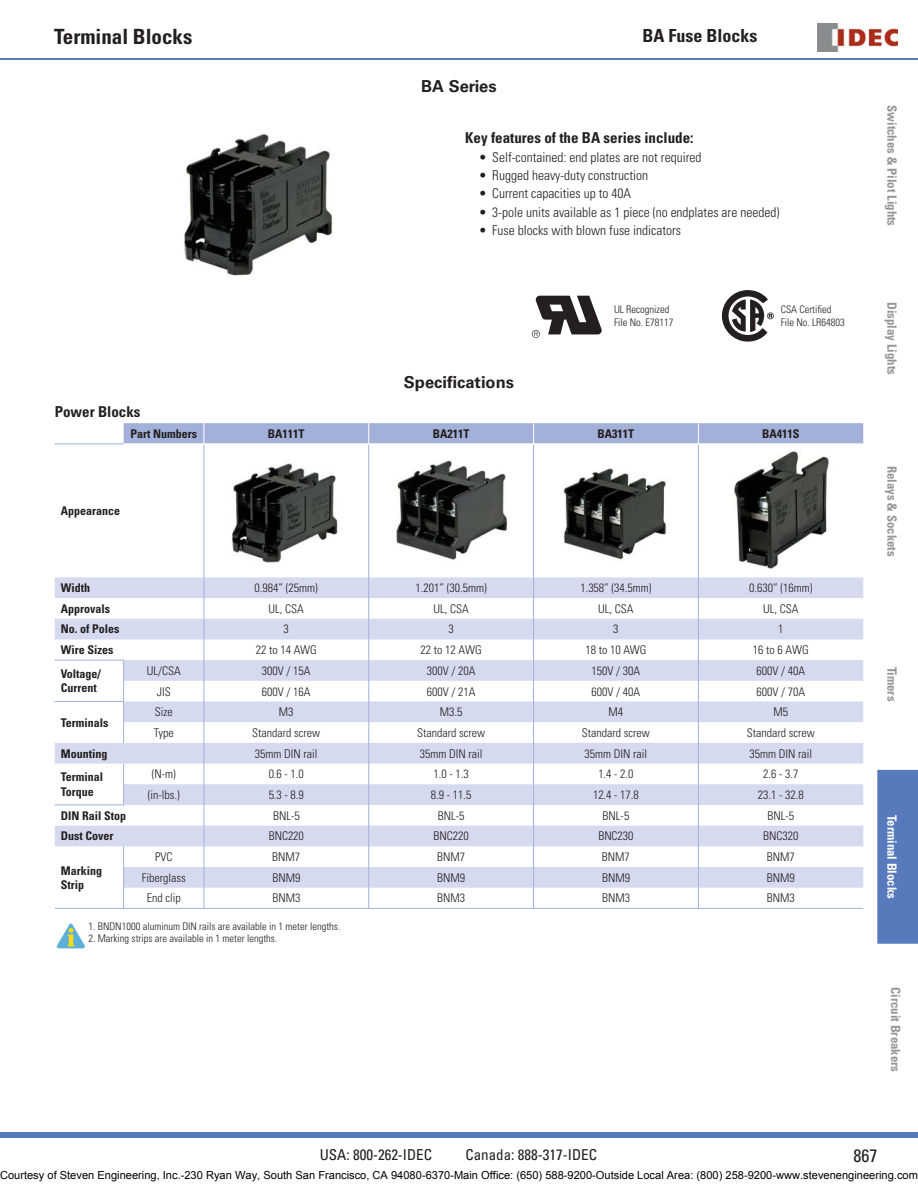
<style>
.page{position:relative;width:918px;height:1188px;background:#fff}
.page>*{position:absolute;margin:0;border:0;box-sizing:border-box;transform-origin:0 0}
.t1{font:700 condensed 21px "Univers LT Std";color:#231f20}
.t2{font:700 condensed 18px "Univers LT Std";color:#231f20}
.t3{font:condensed 18px "Univers LT Std";color:#231f20}
.t4{font:700 16.5px "Univers LT Std";color:#231f20}
.t5{font:700 condensed 15px "Univers LT Std";color:#231f20}
.t6{font:condensed 15px "Univers LT Std";color:#231f20}
.t7{font:300 condensed 13.5px "Univers LT Std";color:#231f20}
.t8{font:700 condensed 12.75px "Univers LT Std";color:#939598}
.t9{font:700 condensed 12.75px "Univers LT Std";color:#fff}
.t10{font:300 condensed 12px "Univers LT Std";color:#231f20}
.t11{font:700 condensed 12px/14.4px "Univers LT Std";color:#231f20}
.t12{font:11.1px "Arial";color:#000}
.t13{font:300 condensed 10.5px/12.6px "Univers LT Std";color:#231f20}
</style>
<div class="page">
<div style="left:878px;top:770px;width:40px;height:174px;background:#577abc"></div>
<hr style="left:0;top:59px;width:918px;height:1px;background:#577abc">
<div style="left:0;top:1132px;width:918px;height:6px;background:#577abc"></div>
<img style="left:818px;top:24px;width:80px;height:27px">
<img style="left:184px;top:133px;width:149px;height:143px">
<svg style="left:532px;top:296px;width:70px;height:42px"></svg>
<div style="left:767px;top:312px;width:7px;height:7px;border:1px solid #636466;border-radius:50%"></div>
<svg style="left:722px;top:290px;width:50px;height:52px"></svg>
<svg style="left:55px;top:577px;width:808px;height:311px"></svg>
<hr style="left:204px;top:444px;width:1px;height:133px;background:#a3b1da">
<hr style="left:368px;top:444px;width:1px;height:133px;background:#a3b1da">
<hr style="left:533px;top:444px;width:1px;height:133px;background:#a3b1da">
<hr style="left:698px;top:444px;width:1px;height:133px;background:#a3b1da">
<hr style="left:55px;top:908px;width:69px;height:1px;background:#a3b1da">
<svg style="left:123px;top:846px;width:1px;height:62px"></svg>
<svg style="left:204px;top:577px;width:1px;height:331px"></svg>
<svg style="left:368px;top:577px;width:1px;height:331px"></svg>
<svg style="left:533px;top:577px;width:1px;height:331px"></svg>
<svg style="left:698px;top:577px;width:1px;height:331px"></svg>
<hr style="left:124px;top:908px;width:739px;height:1px;background:#a3b1da">
<hr style="left:55px;top:444px;width:69px;height:1px;background:#a3b1da">
<svg style="left:124px;top:423px;width:739px;height:21px;background:#a7b4db"></svg>
<hr style="left:124px;top:444px;width:574px;height:1px;background:#fff">
<hr style="left:698px;top:444px;width:165px;height:1px;background:#fff">
<svg style="left:123px;top:764px;width:1px;height:41px"></svg>
<hr style="left:55px;top:805px;width:69px;height:1px;background:#a3b1da">
<hr style="left:55px;top:660px;width:69px;height:1px;background:#a3b1da">
<svg style="left:123px;top:661px;width:1px;height:82px"></svg>
<hr style="left:55px;top:701px;width:69px;height:1px;background:#a3b1da">
<img style="left:232px;top:463px;width:106px;height:100px">
<img style="left:396px;top:460px;width:111px;height:100px">
<img style="left:563px;top:468px;width:104px;height:92px">
<img style="left:734px;top:450px;width:95px;height:119px">
<svg style="left:57px;top:924px;width:28px;height:24px"></svg>
<h1 class="t1" style="left:54px;top:27px;width:140px">Terminal Blocks</h1>
<h2 class="t2" style="left:643px;top:27px;width:116px">BA Fuse Blocks</h2>
<h3 class="t4" style="left:421px;top:78px;width:77px">BA Series</h3>
<p class="t5" style="left:465px;top:131px;width:230px">Key features of the BA series include:</p>
<p class="t7" style="left:479px;top:150px;width:224px">• Self-contained: end plates are not required</p>
<p class="t7" style="left:479px;top:169px;width:171px">• Rugged heavy-duty construction</p>
<p class="t7" style="left:479px;top:187px;width:154px">• Current capacities up to 40A</p>
<p class="t7" style="left:479px;top:205px;width:302px">• 3-pole units available as 1 piece (no endplates are needed)</p>
<p class="t7" style="left:479px;top:224px;width:204px">• Fuse blocks with blown fuse indicators</p>
<h3 class="t4" style="left:404px;top:375px;width:112px">Specifications</h3>
<p class="t13" style="left:614px;top:304px;width:61px">UL Recognized<br>File No. E78117</p>
<p class="t13" style="left:781px;top:304px;width:66px">CSA Certified<br>File No. LR64803</p>
<p class="t5" style="left:55px;top:405px;width:87px">Power Blocks</p>
<p class="t11" style="left:130px;top:427px;width:68px">Part Numbers</p>
<p class="t11" style="left:268px;top:427px;width:38px">BA111T</p>
<p class="t11" style="left:433px;top:427px;width:38px">BA211T</p>
<p class="t11" style="left:598px;top:427px;width:38px">BA311T</p>
<p class="t11" style="left:762px;top:427px;width:39px">BA411S</p>
<p class="t11" style="left:61px;top:504px;width:61px">Appearance</p>
<p class="t11" style="left:61px;top:581px;width:31px">Width</p>
<p class="t10" style="left:255px;top:582px;width:65px">0.984” (25mm)</p>
<p class="t10" style="left:416px;top:582px;width:73px">1.201” (30.5mm)</p>
<p class="t10" style="left:580px;top:582px;width:73px">1.358” (34.5mm)</p>
<p class="t10" style="left:749px;top:582px;width:65px">0.630” (16mm)</p>
<p class="t11" style="left:61px;top:602px;width:51px">Approvals</p>
<p class="t10" style="left:269px;top:603px;width:37px">UL, CSA</p>
<p class="t10" style="left:433px;top:603px;width:37px">UL, CSA</p>
<p class="t10" style="left:598px;top:603px;width:37px">UL, CSA</p>
<p class="t10" style="left:763px;top:603px;width:37px">UL, CSA</p>
<p class="t11" style="left:61px;top:623px;width:60px">No. of Poles</p>
<p class="t10" style="left:284px;top:623px;width:7px">3</p>
<p class="t10" style="left:448px;top:623px;width:7px">3</p>
<p class="t10" style="left:613px;top:623px;width:7px">3</p>
<p class="t10" style="left:778px;top:623px;width:7px">1</p>
<p class="t11" style="left:61px;top:643px;width:54px">Wire Sizes</p>
<p class="t10" style="left:256px;top:644px;width:63px">22 to 14 AWG</p>
<p class="t10" style="left:421px;top:644px;width:63px">22 to 12 AWG</p>
<p class="t10" style="left:585px;top:644px;width:63px">18 to 10 AWG</p>
<p class="t10" style="left:753px;top:644px;width:57px">16 to 6 AWG</p>
<p class="t11" style="left:61px;top:667px;width:42px">Voltage/<br>Current</p>
<p class="t10" style="left:147px;top:665px;width:36px">UL/CSA</p>
<p class="t10" style="left:262px;top:665px;width:50px">300V / 15A</p>
<p class="t10" style="left:427px;top:665px;width:50px">300V / 20A</p>
<p class="t10" style="left:592px;top:665px;width:50px">150V / 30A</p>
<p class="t10" style="left:756px;top:665px;width:50px">600V / 40A</p>
<p class="t10" style="left:157px;top:686px;width:15px">JIS</p>
<p class="t10" style="left:262px;top:686px;width:50px">600V / 16A</p>
<p class="t10" style="left:427px;top:686px;width:50px">600V / 21A</p>
<p class="t10" style="left:592px;top:686px;width:50px">600V / 40A</p>
<p class="t10" style="left:756px;top:686px;width:50px">600V / 70A</p>
<p class="t11" style="left:61px;top:716px;width:49px">Terminals</p>
<p class="t10" style="left:155px;top:706px;width:19px">Size</p>
<p class="t10" style="left:279px;top:706px;width:16px">M3</p>
<p class="t10" style="left:440px;top:706px;width:24px">M3.5</p>
<p class="t10" style="left:609px;top:706px;width:16px">M4</p>
<p class="t10" style="left:773px;top:706px;width:16px">M5</p>
<p class="t10" style="left:154px;top:727px;width:21px">Type</p>
<p class="t10" style="left:252px;top:727px;width:69px">Standard screw</p>
<p class="t10" style="left:417px;top:727px;width:69px">Standard screw</p>
<p class="t10" style="left:582px;top:727px;width:69px">Standard screw</p>
<p class="t10" style="left:747px;top:727px;width:69px">Standard screw</p>
<p class="t11" style="left:61px;top:747px;width:48px">Mounting</p>
<p class="t10" style="left:255px;top:748px;width:64px">35mm DIN rail</p>
<p class="t10" style="left:420px;top:748px;width:64px">35mm DIN rail</p>
<p class="t10" style="left:585px;top:748px;width:64px">35mm DIN rail</p>
<p class="t10" style="left:749px;top:748px;width:64px">35mm DIN rail</p>
<p class="t11" style="left:61px;top:771px;width:44px">Terminal<br>Torque</p>
<p class="t10" style="left:152px;top:768px;width:25px">(N-m)</p>
<p class="t10" style="left:269px;top:768px;width:37px">0.6 - 1.0</p>
<p class="t10" style="left:434px;top:768px;width:37px">1.0 - 1.3</p>
<p class="t10" style="left:598px;top:768px;width:37px">1.4 - 2.0</p>
<p class="t10" style="left:763px;top:768px;width:37px">2.6 - 3.7</p>
<p class="t10" style="left:148px;top:789px;width:33px">(in-lbs.)</p>
<p class="t10" style="left:269px;top:789px;width:37px">5.3 - 8.9</p>
<p class="t10" style="left:431px;top:789px;width:42px">8.9 - 11.5</p>
<p class="t10" style="left:593px;top:789px;width:47px">12.4 - 17.8</p>
<p class="t10" style="left:758px;top:789px;width:47px">23.1 - 32.8</p>
<p class="t11" style="left:61px;top:809px;width:67px">DIN Rail Stop</p>
<p class="t10" style="left:273px;top:810px;width:28px">BNL-5</p>
<p class="t10" style="left:438px;top:810px;width:28px">BNL-5</p>
<p class="t10" style="left:603px;top:810px;width:28px">BNL-5</p>
<p class="t10" style="left:767px;top:810px;width:28px">BNL-5</p>
<p class="t11" style="left:61px;top:830px;width:54px">Dust Cover</p>
<p class="t10" style="left:269px;top:830px;width:37px">BNC220</p>
<p class="t10" style="left:434px;top:830px;width:37px">BNC220</p>
<p class="t10" style="left:598px;top:830px;width:37px">BNC230</p>
<p class="t10" style="left:763px;top:830px;width:37px">BNC320</p>
<p class="t11" style="left:61px;top:864px;width:43px">Marking<br>Strip</p>
<p class="t10" style="left:155px;top:851px;width:19px">PVC</p>
<p class="t10" style="left:272px;top:851px;width:29px">BNM7</p>
<p class="t10" style="left:437px;top:851px;width:29px">BNM7</p>
<p class="t10" style="left:602px;top:851px;width:29px">BNM7</p>
<p class="t10" style="left:767px;top:851px;width:29px">BNM7</p>
<p class="t10" style="left:142px;top:872px;width:45px">Fiberglass</p>
<p class="t10" style="left:272px;top:872px;width:29px">BNM9</p>
<p class="t10" style="left:437px;top:872px;width:29px">BNM9</p>
<p class="t10" style="left:602px;top:872px;width:29px">BNM9</p>
<p class="t10" style="left:767px;top:872px;width:29px">BNM9</p>
<p class="t10" style="left:147px;top:892px;width:35px">End clip</p>
<p class="t10" style="left:272px;top:892px;width:29px">BNM3</p>
<p class="t10" style="left:437px;top:892px;width:29px">BNM3</p>
<p class="t10" style="left:602px;top:892px;width:29px">BNM3</p>
<p class="t10" style="left:767px;top:892px;width:29px">BNM3</p>
<p class="t13" style="left:88px;top:920px;width:253px">1. BNDN1000 aluminum DIN rails are available in 1 meter lengths.</p>
<p class="t13" style="left:88px;top:933px;width:190px">2. Marking strips are available in 1 meter lengths.</p>
<p class="t8" style="left:898px;top:105px;width:123px;rotate:90deg">Switches &amp; Pilot Lights</p>
<p class="t8" style="left:898px;top:302px;width:74px;rotate:90deg">Display Lights</p>
<p class="t8" style="left:898px;top:466px;width:92px;rotate:90deg">Relays &amp; Sockets</p>
<p class="t8" style="left:898px;top:667px;width:36px;rotate:90deg">Timers</p>
<p class="t9" style="left:898px;top:815px;width:86px;rotate:90deg">Terminal Blocks</p>
<p class="t8" style="left:902px;top:987px;width:86px;rotate:90deg">Circuit Breakers</p>
<p class="t6" style="left:320px;top:1148px;width:114px">USA: 800-262-IDEC</p>
<p class="t6" style="left:465px;top:1148px;width:133px">Canada: 888-317-IDEC</p>
<h2 class="t3" style="left:854px;top:1147px;width:25px">867</h2>
<p class="t12" style="left:0;top:1168px;width:920px">Courtesy of Steven Engineering, Inc.-230 Ryan Way, South San Francisco, CA 94080-6370-Main Office: (650) 588-9200-Outside Local Area: (800) 258-9200-www.stevenengineering.com</p>
</div>
